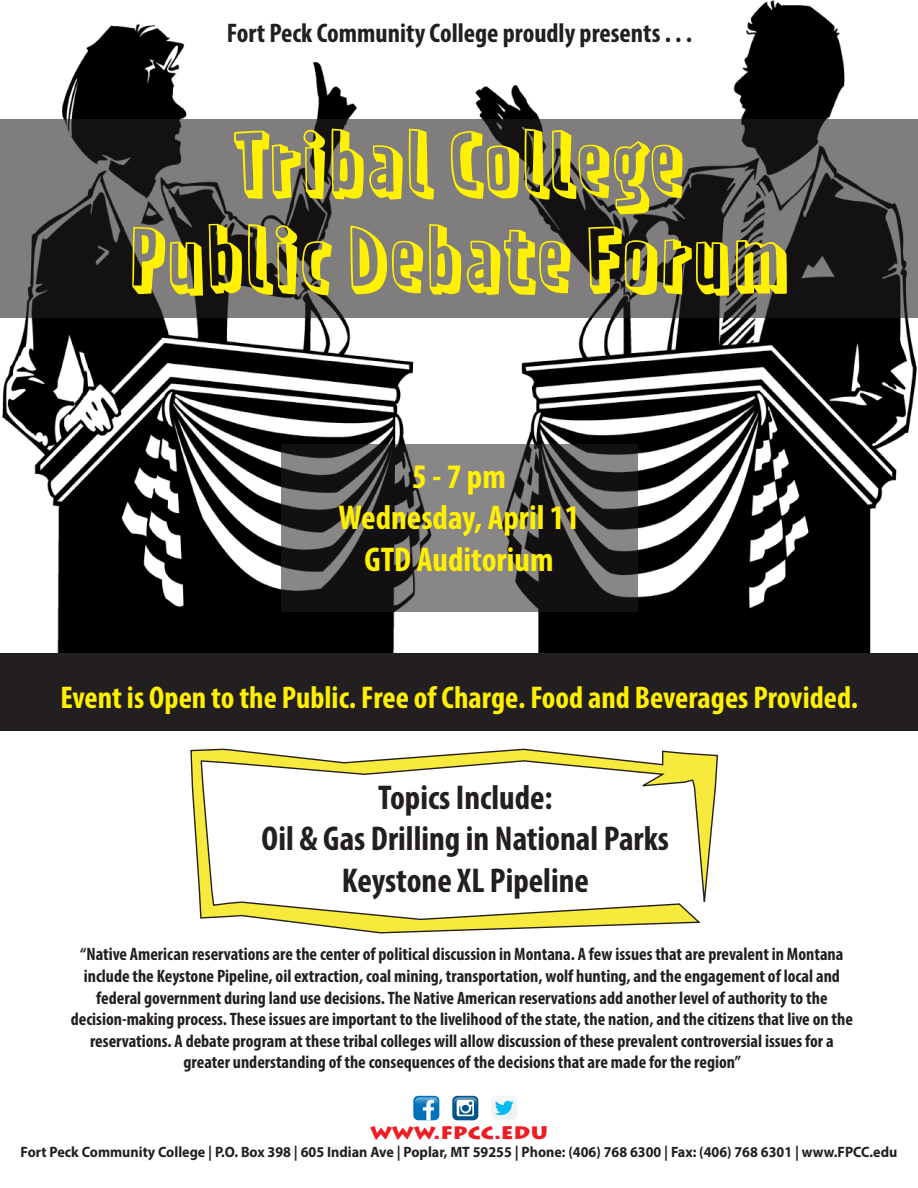
<style>
.page{position:relative;width:918px;height:1188px;background:#fff}
.page>*{position:absolute;margin:0;border:0;box-sizing:border-box;transform-origin:0 0}
.t1{font:79.5px/95.4px "Prater Block Pro";color:#fff101;text-align:center}
.t2{font:700 condensed 34.5px/41.4px "Myriad Pro";color:#231f20;text-align:center}
.t3{font:700 condensed 34.5px/41.4px "Myriad Pro";color:#fff101;text-align:center}
.t4{font:700 condensed 31.5px "Myriad Pro";color:#fff101}
.t5{font:700 condensed 27px "Myriad Pro";color:#231f20}
.t6{font:900 21px "Lithos Pro";color:#ee1d23;scale:1.06 1}
.t7{font:700 condensed 18px/21.6px "Myriad Pro";color:#231f20;text-align:center}
.t8{font:700 15px "Myriad Pro";color:#231f20;scale:.94 1}
</style>
<div class="page">
<img style="left:2px;top:0;width:915px;height:653px">
<svg style="left:281px;top:444px;width:357px;height:168px;background:#4f4d4e"></svg>
<svg style="left:0;top:119px;width:918px;height:199px;background:#595657"></svg>
<div style="left:0;top:653px;width:918px;height:77px;background:#231f20"></div>
<svg style="left:190px;top:748px;width:529px;height:186px"></svg>
<div style="left:491px;top:1096px;width:26px;height:24px;background:#f2f3f4;border-radius:5px"></div>
<svg style="left:495px;top:1100px;width:19px;height:16px"></svg>
<div style="left:413px;top:1096px;width:26px;height:24px;background:#0072bc;border-radius:5px"></div>
<svg style="left:415px;top:1097px;width:23px;height:23px"></svg>
<svg style="left:452px;top:1096px;width:26px;height:24px"></svg>
<svg style="left:454px;top:1097px;width:23px;height:19px"></svg>
<h3 class="t5" style="left:227px;top:16px;width:467px">Fort Peck Community College proudly presents . . .</h3>
<h1 class="t1" style="left:128px;top:114px;width:663px">Tribal College<br>Public Debate Forum</h1>
<h2 class="t3" style="left:339px;top:455px;width:242px">5 - 7 pm<br>Wednesday, April 11<br>GTD Auditorium</h2>
<h3 class="t4" style="left:61px;top:678px;width:799px">Event is Open to the Public. Free of Charge. Food and Beverages Provided.</h3>
<h2 class="t2" style="left:262px;top:776px;width:409px">Topics Include:<br>Oil &amp; Gas Drilling in National Parks<br>Keystone XL Pipeline</h2>
<p class="t7" style="left:71px;top:943px;width:784px">“Native American reservations are the center of political discussion in Montana. A few issues that are prevalent in Montana include the Keystone Pipeline, oil extraction, coal mining, transportation, wolf hunting, and the engagement of local and federal government during land use decisions. The Native American reservations add another level of authority to the decision-making process. These issues are important to the livelihood of the state, the nation, and the citizens that live on the reservations. A debate program at these tribal colleges will allow discussion of these prevalent controversial issues for a greater understanding of the consequences of the decisions that are made for the region”</p>
<p class="t6" style="left:370px;top:1119px;width:169px">WWW.FPCC.EDU</p>
<p class="t8" style="left:21px;top:1143px;width:934px">Fort Peck Community College | P.O. Box 398 | 605 Indian Ave | Poplar, MT 59255 | Phone: (406) 768 6300 | Fax: (406) 768 6301 | www.FPCC.edu</p>
</div>
